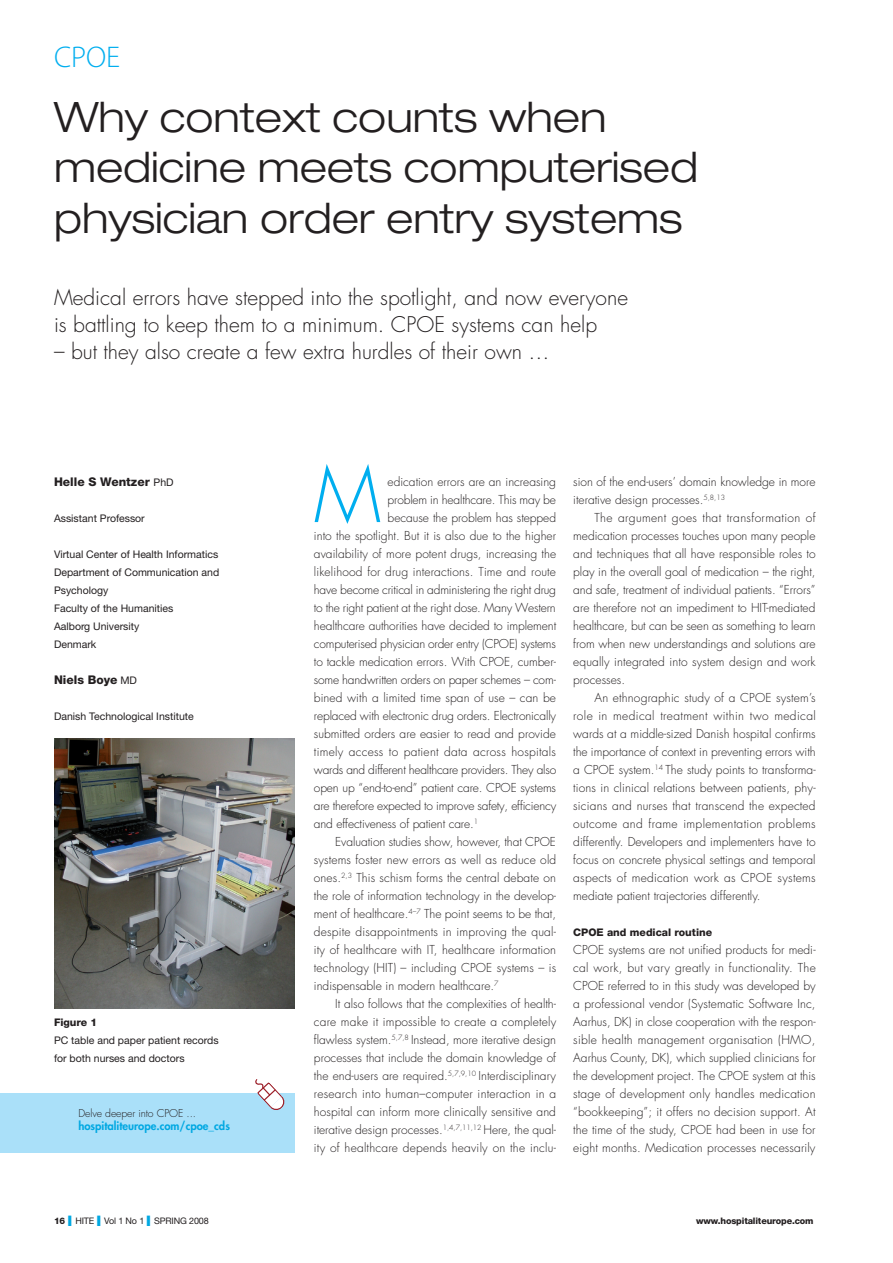
<style>
.page{position:relative;width:893px;height:1263px;background:#fff}
.page>*{position:absolute;margin:0;border:0;box-sizing:border-box;transform-origin:0 0}
.DropCap{font:300 74.7px "Futura Std";color:#00aeef}
.MainHead{font:300 expanded 42px/50.4px "Helvetica Neue LT Std";color:#231f20}
.t1{font:300 30px "Myriad Pro";color:#00aeef}
.Standfirst{font:300 21px/27px "Futura Std";color:#231f20}
.ParaIndent{font:300 12px/18px "Futura Std";color:#231f20;text-align:justify}
.DropCap-2{font:300 12px "Futura Std";letter-spacing:-.01em;color:#231f20}
.ParaIntro{font:300 12px/18px "Futura Std";letter-spacing:.01em;color:#231f20;text-align:justify}
.DropCap-3{font:300 12px "Futura Std";letter-spacing:.01em;color:#231f20}
.DropCap-4{font:300 12px "Futura Std";letter-spacing:.02em;color:#231f20}
.AuthorLight{font:800 12px "Helvetica Neue LT Std";color:#231f20}
.Ref_resource_text{font:800 11.25px "Futura Std";color:#01a8e2}
.AuthorLight-2{font:10.5px/18px "Helvetica Neue LT Std";color:#231f20}
.Caption_heading{font:10.5px/18px "Helvetica Neue LT Std";color:#231f20}
.Ref_resource_text-2{font:300 10.5px "Futura Std";letter-spacing:-.01em;color:#231f20}
.Head{font:800 10.5px "Helvetica Neue LT Std";color:#231f20}
.Caption_heading-2{font:800 10.5px "Helvetica Neue LT Std";color:#231f20}
.t2{font:9px "Helvetica Neue LT Std";letter-spacing:-.015em;color:#231f20}
.t3{font:800 9px "Helvetica Neue LT Std";letter-spacing:-.015em;color:#231f20}
.s1{font-weight:400;font-size:10.5px}
.s2{font-weight:800}
.s3{color:#01a8e2}
</style>
<div class="page">
<div style="left:0;top:1093px;width:294px;height:60px;background:#aae0f9"></div>
<svg style="left:255px;top:1079px;width:30px;height:31px"></svg>
<img style="left:54px;top:738px;width:240px;height:270px">
<p class="t1" style="left:54px;top:39px;width:68px">CPOE</p>
<p class="MainHead" style="left:54px;top:91px;width:645px">Why context counts when medicine meets computerised physician order entry systems</p>
<p class="Standfirst" style="left:54px;top:285px;width:576px">Medical errors have stepped into the spotlight, and now everyone is battling to keep them to a minimum. CPOE systems can help</p>
<p class="Standfirst" style="left:54px;top:339px;width:497px">– but they also create a few extra hurdles of their own …</p>
<p class="AuthorLight" style="left:54px;top:475px;width:121px">Helle S Wentzer <span class="s1">PhD</span></p>
<p class="AuthorLight-2" style="left:54px;top:509px;width:92px">Assistant Professor</p>
<p class="AuthorLight-2" style="left:54px;top:545px;width:166px">Virtual Center of Health Informatics</p>
<p class="AuthorLight-2" style="left:54px;top:563px;width:167px">Department of Communication and<br>Psychology</p>
<p class="AuthorLight-2" style="left:54px;top:599px;width:121px">Faculty of the Humanities</p>
<p class="AuthorLight-2" style="left:54px;top:617px;width:87px">Aalborg University</p>
<p class="AuthorLight-2" style="left:54px;top:635px;width:44px">Denmark</p>
<p class="AuthorLight" style="left:54px;top:673px;width:85px">Niels Boye <span class="s1">MD</span></p>
<p class="AuthorLight-2" style="left:54px;top:707px;width:141px">Danish Technological Institute</p>
<p class="Caption_heading-2" style="left:54px;top:1016px;width:45px">Figure 1</p>
<p class="Caption_heading" style="left:54px;top:1031px;width:166px">PC table and paper patient records for both nurses and doctors</p>
<p class="Ref_resource_text-2" style="left:78px;top:1106px;width:119px">Delve deeper into CPOE ...</p>
<p class="Ref_resource_text" style="left:78px;top:1119px;width:153px">hospitaliteurope.com/cpoe_cds</p>
<p class="DropCap" style="left:314px;top:449px;width:68px">M</p>
<p class="DropCap-2" style="left:388px;top:474px;width:170px">edication errors are an increasing</p>
<p class="DropCap-2" style="left:388px;top:492px;width:170px">problem in healthcare. This may be</p>
<p class="DropCap-2" style="left:388px;top:510px;width:170px">because the problem has stepped</p>
<p class="DropCap-2" style="left:314px;top:528px;width:244px">into the spotlight. But it is also due to the higher</p>
<p class="DropCap-2" style="left:314px;top:546px;width:244px">availability of more potent drugs, increasing the</p>
<p class="DropCap-3" style="left:314px;top:564px;width:243px">likelihood for drug interactions. Time and route</p>
<p class="DropCap-2" style="left:314px;top:582px;width:244px">have become critical in administering the right drug</p>
<p class="DropCap-2" style="left:314px;top:600px;width:243px">to the right patient at the right dose. Many Western</p>
<p class="DropCap-2" style="left:314px;top:618px;width:244px">healthcare authorities have decided to implement</p>
<p class="DropCap-2" style="left:314px;top:636px;width:243px">computerised physician order entry (CPOE) systems</p>
<p class="DropCap-2" style="left:314px;top:654px;width:244px">to tackle medication errors. With CPOE, cumber-</p>
<p class="DropCap-2" style="left:314px;top:672px;width:244px">some handwritten orders on paper schemes – com-</p>
<p class="DropCap-2" style="left:314px;top:690px;width:244px">bined with a limited time span of use – can be</p>
<p class="DropCap-2" style="left:314px;top:708px;width:244px">replaced with electronic drug orders. Electronically</p>
<p class="DropCap-2" style="left:314px;top:726px;width:243px">submitted orders are easier to read and provide</p>
<p class="DropCap-4" style="left:314px;top:744px;width:244px">timely access to patient data across hospitals</p>
<p class="DropCap-2" style="left:314px;top:762px;width:244px">wards and different healthcare providers. They also</p>
<p class="DropCap-2" style="left:314px;top:780px;width:244px">open up “end-to-end” patient care. CPOE systems</p>
<p class="DropCap-2" style="left:314px;top:798px;width:244px">are therefore expected to improve safety, efficiency</p>
<p class="DropCap-2" style="left:314px;top:816px;width:166px">and effectiveness of patient care.<sup>1</sup></p>
<p class="ParaIndent" style="left:314px;top:833px;width:244px;text-indent:21px">Evaluation studies show, however, that CPOE systems foster new errors as well as reduce old ones.<sup>2,3</sup> This schism forms the central debate on the role of information technology in the develop&shy;ment of healthcare.<sup>4–7</sup> The point seems to be that, despite disappointments in improving the qual&shy;ity of healthcare with IT, healthcare information technology (HIT) – including CPOE systems – is indispensable in modern healthcare.<sup>7</sup></p>
<p class="ParaIndent" style="left:314px;top:995px;width:244px;text-indent:21px">It also follows that the complexities of health&shy;care make it impossible to create a completely flawless system.<sup>5,7,8</sup> Instead, more iterative design processes that include the domain knowledge of the end-users are required.<sup>5,7,9,10</sup> Interdisciplinary research into human–computer interaction in a hospital can inform more clinically sensitive and iterative design processes.<sup>1,4,7,11,12</sup> Here, the qual&shy;ity of healthcare depends heavily on the inclu-</p>
<p class="ParaIndent" style="left:573px;top:473px;width:244px">sion of the end-users’ domain knowledge in more iterative design processes.<sup>5,8,13</sup></p>
<p class="ParaIndent" style="left:573px;top:509px;width:244px;text-indent:21px">The argument goes that transformation of medication processes touches upon many people and techniques that all have responsible roles to play in the overall goal of medication – the right, and safe, treatment of individual patients. “Errors” are therefore not an impediment to HIT-mediated healthcare, but can be seen as something to learn from when new understandings and solutions are equally integrated into system design and work processes.</p>
<p class="ParaIndent" style="left:573px;top:689px;width:244px;text-indent:21px">An ethnographic study of a CPOE system’s role in medical treatment within two medical wards at a middle-sized Danish hospital confirms the importance of context in preventing errors with a CPOE system.<sup>14</sup> The study points to transforma&shy;tions in clinical relations between patients, phy&shy;sicians and nurses that transcend the expected outcome and frame implementation problems differently. Developers and implementers have to focus on concrete physical settings and temporal aspects of medication work as CPOE systems mediate patient trajectories differently.</p>
<p class="Head" style="left:573px;top:926px;width:140px">CPOE and medical routine</p>
<p class="ParaIntro" style="left:573px;top:941px;width:244px">CPOE systems are not unified products for medi&shy;cal work, but vary greatly in functionality. The CPOE referred to in this study was developed by a professional vendor (Systematic Software Inc, Aarhus, DK) in close cooperation with the respon&shy;sible health management organisation (HMO, Aarhus County, DK), which supplied clinicians for the development project. The CPOE system at this stage of development only handles medication “bookkeeping”; it offers no decision support. At the time of the study, CPOE had been in use for eight months. Medication processes necessarily</p>
<p class="t2" style="left:54px;top:1215px;width:156px"><span class="s2">16</span> <span class="s3">❙</span> HITE <span class="s3">❙</span> Vol 1 No 1 <span class="s3">❙</span> SPRING 2008</p>
<p class="t3" style="left:696px;top:1215px;width:119px">www.hospitaliteurope.com</p>
</div>
